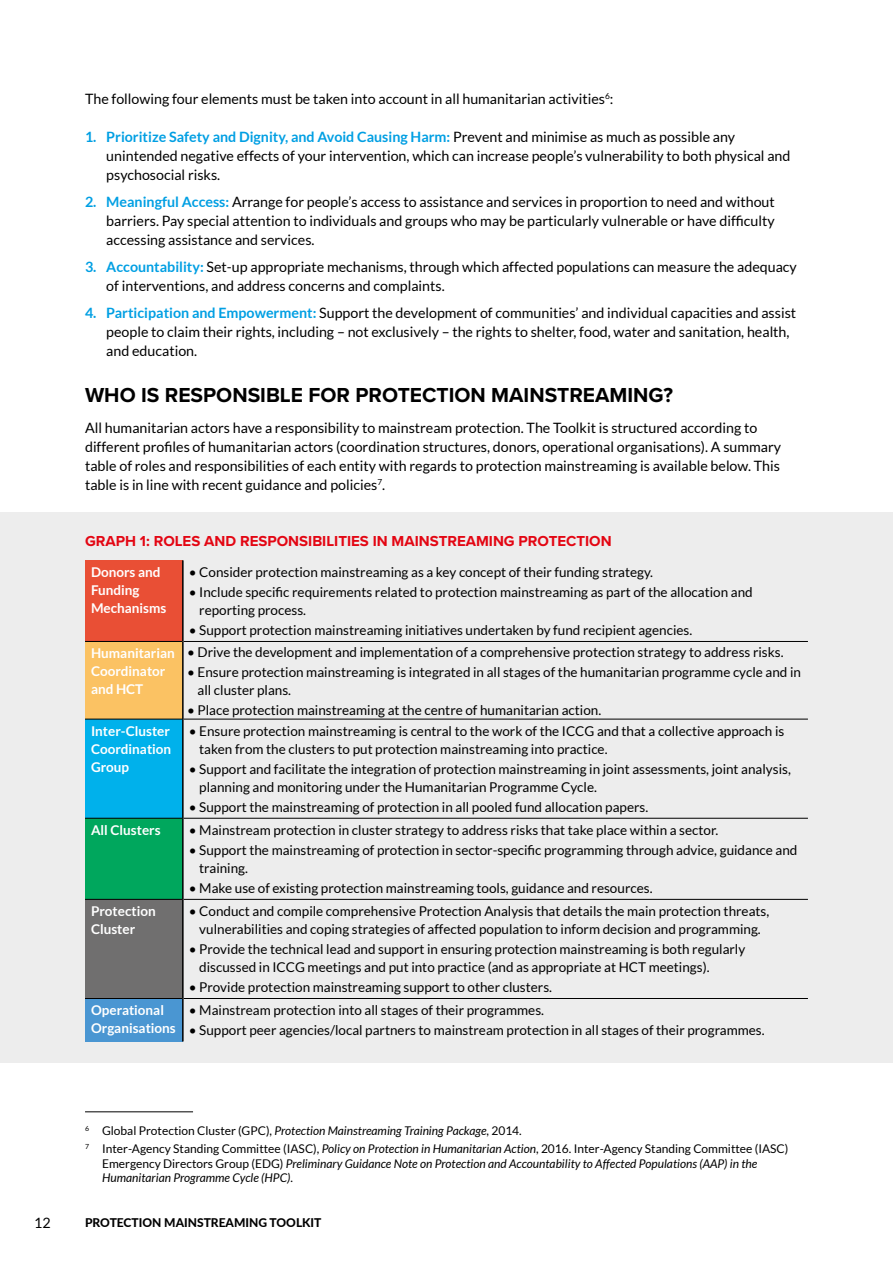
<style>
.page{position:relative;width:893px;height:1263px;background:#fff}
.page>*{position:absolute;margin:0;border:0;box-sizing:border-box;transform-origin:0 0}
.t1{font:700 21px "Proxima Nova";color:#000}
.t2{font:700 15px "Proxima Nova";color:#e30613}
.t3{font:14.25px/18.9px "Lato";color:#000}
.t4{font:13.5px/18px "Lato";color:#000}
.t5{font:700 13.5px/18px "Lato";color:#fff}
.t6{font:12px/18.6px "Lato";color:#000}
.t7{font:italic 12px/14.4px "Lato";color:#000}
.t8{font:800 12px "Lato";color:#000}
.s1{font-weight:700;color:#009fe3}
.s2{font-style:italic}
.s3{font-style:normal}
</style>
<div class="page">
<hr style="left:85px;top:1111px;width:108px;height:1px;background:#000">
<div style="left:0;top:513px;width:893px;height:550px;background:#ededed"></div>
<div style="left:85px;top:560px;width:98px;height:81px;background:#e94f35"></div>
<div style="left:85px;top:641px;width:98px;height:78px;background:#fbc263"></div>
<div style="left:85px;top:719px;width:98px;height:99px;background:#00b1eb"></div>
<div style="left:85px;top:818px;width:98px;height:81px;background:#00a75d"></div>
<div style="left:85px;top:899px;width:98px;height:99px;background:#706f6f"></div>
<div style="left:85px;top:998px;width:98px;height:43px;background:#4a96d2"></div>
<hr style="left:85px;top:641px;width:97px;height:1px;background:#000">
<hr style="left:184px;top:641px;width:624px;height:1px;background:#000">
<hr style="left:85px;top:719px;width:97px;height:1px;background:#000">
<hr style="left:184px;top:719px;width:624px;height:1px;background:#000">
<hr style="left:85px;top:818px;width:97px;height:1px;background:#000">
<hr style="left:184px;top:818px;width:624px;height:1px;background:#000">
<hr style="left:85px;top:899px;width:97px;height:1px;background:#000">
<hr style="left:184px;top:899px;width:624px;height:1px;background:#000">
<hr style="left:85px;top:998px;width:97px;height:1px;background:#000">
<hr style="left:184px;top:998px;width:624px;height:1px;background:#000">
<hr style="left:182px;top:560px;width:2px;height:81px;background:#000">
<hr style="left:182px;top:641px;width:2px;height:78px;background:#000">
<hr style="left:182px;top:719px;width:2px;height:99px;background:#000">
<hr style="left:182px;top:818px;width:2px;height:81px;background:#000">
<hr style="left:182px;top:899px;width:2px;height:99px;background:#000">
<hr style="left:182px;top:998px;width:2px;height:43px;background:#000">
<hr style="left:892px;top:513px;width:1px;height:618px;background:#ededed">
<p class="t3" style="left:85px;top:89px;width:530px">The following four elements must be taken into account in all humanitarian activities<sup>6</sup>:</p>
<p class="t3" style="left:106px;top:127px;width:686px;text-indent:-21px"><span class="s1">1. Prioritize Safety and Dignity, and Avoid Causing Harm:</span> Prevent and minimise as much as possible any unintended negative effects of your intervention, which can increase people’s vulnerability to both physical and psychosocial risks.</p>
<p class="t3" style="left:106px;top:192px;width:670px;text-align:justify;text-indent:-21px"><span class="s1">2. Meaningful Access:</span> Arrange for people’s access to assistance and services in proportion to need and without barriers. Pay special attention to individuals and groups who may be particularly vulnerable or have difficulty accessing assistance and services.</p>
<p class="t3" style="left:106px;top:257px;width:692px;text-indent:-21px"><span class="s1">3. Accountability:</span> Set-up appropriate mechanisms, through which affected populations can measure the adequacy of interventions, and address concerns and complaints.</p>
<p class="t3" style="left:106px;top:304px;width:691px;text-indent:-21px"><span class="s1">4. Participation and Empowerment:</span> Support the development of communities’ and individual capacities and assist people to claim their rights, including – not exclusively – the rights to shelter, food, water and sanitation, health, and education.</p>
<h1 class="t1" style="left:85px;top:382px;width:589px">WHO IS RESPONSIBLE FOR PROTECTION MAINSTREAMING?</h1>
<p class="t3" style="left:85px;top:418px;width:698px">All humanitarian actors have a responsibility to mainstream protection. The Toolkit is structured according to different profiles of humanitarian actors (coordination structures, donors, operational organisations). A summary table of roles and responsibilities of each entity with regards to protection mainstreaming is available below. This table is in line with recent guidance and policies<sup>7</sup>.</p>
<p class="t2" style="left:85px;top:532px;width:528px">GRAPH 1: ROLES AND RESPONSIBILITIES IN MAINSTREAMING PROTECTION</p>
<p class="t5" style="left:91px;top:563px;width:77px">Donors and<br>Funding<br>Mechanisms</p>
<p class="t4" style="left:189px;top:563px;width:466px">• Consider protection mainstreaming as a key concept of their funding strategy.</p>
<p class="t4" style="left:199px;top:583px;width:555px;text-indent:-10px">• Include specific requirements related to protection mainstreaming as part of the allocation and reporting process.</p>
<p class="t4" style="left:189px;top:621px;width:505px">• Support protection mainstreaming initiatives undertaken by fund recipient agencies.</p>
<p class="t5" style="left:91px;top:644px;width:85px">Humanitarian<br>Coordinator and HCT</p>
<p class="t4" style="left:187px;top:643px;width:598px">• Drive the development and implementation of a comprehensive protection strategy to address risks.</p>
<p class="t4" style="left:198px;top:663px;width:605px;text-indent:-10px">• Ensure protection mainstreaming is integrated in all stages of the humanitarian programme cycle and in all cluster plans.</p>
<p class="t4" style="left:187px;top:701px;width:416px">• Place protection mainstreaming at the centre of humanitarian action.</p>
<p class="t5" style="left:91px;top:722px;width:82px;text-align:justify">Inter-Cluster Coordination Group</p>
<p class="t4" style="left:199px;top:722px;width:587px;text-indent:-10px">• Ensure protection mainstreaming is central to the work of the ICCG and that a collective approach is taken from the clusters to put protection mainstreaming into practice.</p>
<p class="t4" style="left:199px;top:760px;width:593px;text-indent:-10px">• Support and facilitate the integration of protection mainstreaming in joint assessments, joint analysis, planning and monitoring under the Humanitarian Programme Cycle.</p>
<p class="t4" style="left:189px;top:798px;width:461px">• Support the mainstreaming of protection in all pooled fund allocation papers.</p>
<p class="t5" style="left:91px;top:821px;width:71px">All Clusters</p>
<p class="t4" style="left:189px;top:821px;width:531px">• Mainstream protection in cluster strategy to address risks that take place within a sector.</p>
<p class="t4" style="left:199px;top:841px;width:600px;text-indent:-10px">• Support the mainstreaming of protection in sector-specific programming through advice, guidance and training.</p>
<p class="t4" style="left:189px;top:879px;width:465px">• Make use of existing protection mainstreaming tools, guidance and resources.</p>
<p class="t5" style="left:91px;top:902px;width:66px">Protection<br>Cluster</p>
<p class="t4" style="left:189px;top:902px;width:582px;text-align:center">• Conduct and compile comprehensive Protection Analysis that details the main protection threats, vulnerabilities and coping strategies of affected population to inform decision and programming.</p>
<p class="t4" style="left:199px;top:940px;width:547px;text-indent:-10px">• Provide the technical lead and support in ensuring protection mainstreaming is both regularly discussed in ICCG meetings and put into practice (and as appropriate at HCT meetings).</p>
<p class="t4" style="left:189px;top:978px;width:365px">• Provide protection mainstreaming support to other clusters.</p>
<p class="t5" style="left:91px;top:1001px;width:86px">Operational<br>Organisations</p>
<p class="t4" style="left:189px;top:1001px;width:357px">• Mainstream protection into all stages of their programmes.</p>
<p class="t4" style="left:189px;top:1021px;width:577px">• Support peer agencies/local partners to mainstream protection in all stages of their programmes.</p>
<p class="t6" style="left:85px;top:1121px;width:705px"><sup>6</sup> Global Protection Cluster (GPC), <span class="s2">Protection Mainstreaming Training Package</span>, 2014.<br><sup>7</sup> Inter-Agency Standing Committee (IASC), <span class="s2">Policy on Protection in Humanitarian Action</span>, 2016. Inter-Agency Standing Committee (IASC)</p>
<p class="t7" style="left:102px;top:1156px;width:657px"><span class="s3">Emergency Directors Group (EDG)</span> Preliminary Guidance Note on Protection and Accountability to Affected Populations (AAP) in the<br>Humanitarian Programme Cycle (HPC)<span class="s3">.</span></p>
<p class="t3" style="left:34px;top:1213px;width:18px">12</p>
<p class="t8" style="left:85px;top:1214px;width:238px">PROTECTION MAINSTREAMING TOOLKIT</p>
</div>
